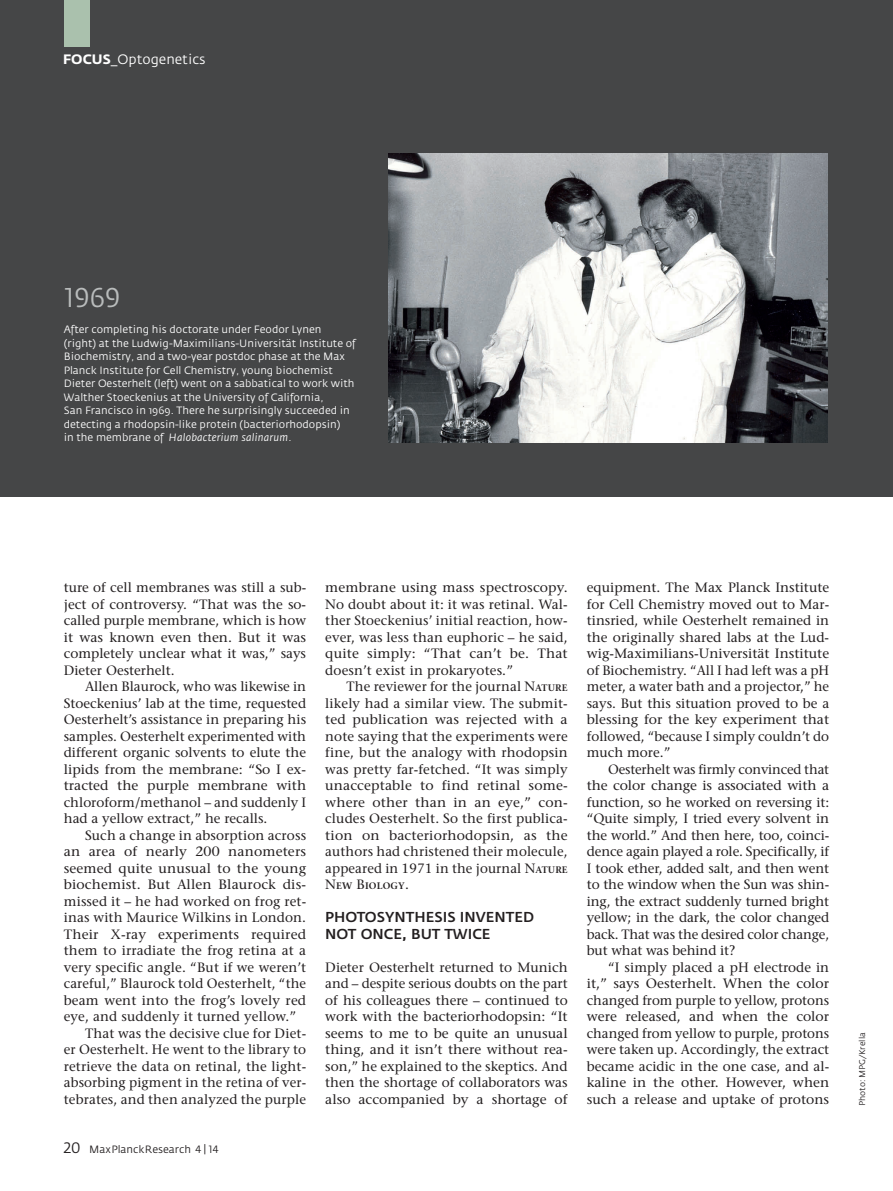
<style>
.page{position:relative;width:893px;height:1191px;background:#fff}
.page>*{position:absolute;margin:0;border:0;box-sizing:border-box;transform-origin:0 0}
.t1{font:27px "Fedra Sans Book SC";color:#b9bcbc}
.t2{font:500 14.25px/16.5px "Fedra Sans";color:#231f20}
.t3{font:13.5px/16.5px "Stone Serif";color:#231f20;text-align:justify}
.t4{font:13.5px "Fedra Sans";color:#fff}
.t5{font:10.5px/13.5px "Fedra Sans";color:#fff}
.t6{font:10.5px "Fedra Sans";color:#231f20}
.t7{font:600 9.45px "Stone Serif";letter-spacing:.015em;color:#231f20}
.t8{font:8.25px "Fedra Sans";color:#231f20}
.s1{font-weight:700}
.s2{font-style:italic}
.s3{font-family:"Fedra Sans Book SC";font-size:15px}
.s4{font-family:"Fedra Sans Book SC"}
.s5{font-weight:600;font-size:9.45px}
.s6{font-weight:400;font-size:13.5px}
</style>
<div class="page">
<div style="left:0;top:0;width:893px;height:496px;background:#454647"></div>
<img style="left:388px;top:153px;width:439px;height:289px">
<div style="left:64px;top:0;width:25px;height:47px;background:#aac1ad"></div>
<p class="t4" style="left:63px;top:54px;width:144px"><span class="s1">FOCUS</span>_Optogenetics</p>
<p class="t1" style="left:64px;top:281px;width:58px">1969</p>
<p class="t5" style="left:64px;top:323px;width:294px">After completing his doctorate under Feodor Lynen (right) at the Ludwig-Maximilians-Universität Institute of Biochemistry, and a two-year postdoc phase at the Max Planck Institute for Cell Chemistry, young biochemist Dieter Oesterhelt (left) went on a sabbatical to work with Walther Stoeckenius at the University of California,<br>San Francisco in 1969. There he surprisingly succeeded in detecting a rhodopsin-like protein (bacteriorhodopsin)<br>in the membrane of <span class="s2">Halobacterium salinarum.</span></p>
<p class="t3" style="left:64px;top:580px;width:244px">ture of cell membranes was still a sub-</p>
<p class="t3" style="left:64px;top:597px;width:244px">ject of controversy. “That was the so-</p>
<p class="t3" style="left:64px;top:613px;width:244px">called purple membrane, which is how</p>
<p class="t3" style="left:64px;top:630px;width:244px">it was known even then. But it was</p>
<p class="t3" style="left:64px;top:646px;width:244px">completely unclear what it was,” says</p>
<p class="t3" style="left:64px;top:663px;width:112px">Dieter Oesterhelt.</p>
<p class="t3" style="left:85px;top:679px;width:223px">Allen Blaurock, who was likewise in</p>
<p class="t3" style="left:64px;top:696px;width:244px">Stoeckenius’ lab at the time, requested</p>
<p class="t3" style="left:64px;top:712px;width:244px">Oesterhelt’s assistance in preparing his</p>
<p class="t3" style="left:64px;top:729px;width:244px">samples. Oesterhelt experimented with</p>
<p class="t3" style="left:64px;top:745px;width:244px">different organic solvents to elute the</p>
<p class="t3" style="left:64px;top:762px;width:244px">lipids from the membrane: “So I ex-</p>
<p class="t3" style="left:64px;top:778px;width:244px">tracted the purple membrane with</p>
<p class="t3" style="left:64px;top:795px;width:244px">chloroform/methanol – and suddenly I</p>
<p class="t3" style="left:64px;top:811px;width:205px">had a yellow extract,” he recalls.</p>
<p class="t3" style="left:85px;top:828px;width:223px">Such a change in absorption across</p>
<p class="t3" style="left:64px;top:844px;width:244px">an area of nearly 200 nanometers</p>
<p class="t3" style="left:64px;top:861px;width:244px">seemed quite unusual to the young</p>
<p class="t3" style="left:64px;top:877px;width:244px">biochemist. But Allen Blaurock dis-</p>
<p class="t3" style="left:64px;top:894px;width:244px">missed it – he had worked on frog ret-</p>
<p class="t3" style="left:64px;top:910px;width:244px">inas with Maurice Wilkins in London.</p>
<p class="t3" style="left:64px;top:927px;width:244px">Their X-ray experiments required</p>
<p class="t3" style="left:64px;top:943px;width:244px">them to irradiate the frog retina at a</p>
<p class="t3" style="left:64px;top:960px;width:244px">very specific angle. “But if we weren’t</p>
<p class="t3" style="left:64px;top:976px;width:244px">careful,” Blaurock told Oesterhelt, “the</p>
<p class="t3" style="left:64px;top:993px;width:244px">beam went into the frog’s lovely red</p>
<p class="t3" style="left:64px;top:1009px;width:234px">eye, and suddenly it turned yellow.”</p>
<p class="t3" style="left:85px;top:1026px;width:223px">That was the decisive clue for Diet-</p>
<p class="t3" style="left:64px;top:1042px;width:244px">er Oesterhelt. He went to the library to</p>
<p class="t3" style="left:64px;top:1059px;width:244px">retrieve the data on retinal, the light-</p>
<p class="t3" style="left:64px;top:1075px;width:244px">absorbing pigment in the retina of ver-</p>
<p class="t3" style="left:64px;top:1092px;width:244px">tebrates, and then analyzed the purple</p>
<p class="t6" style="left:64px;top:1145px;width:156px"><span class="s3">20</span> MaxPlanckResearch <span class="s4">4 | 14</span></p>
<p class="t3" style="left:325px;top:580px;width:244px">membrane using mass spectroscopy.</p>
<p class="t3" style="left:325px;top:597px;width:244px">No doubt about it: it was retinal. Wal-</p>
<p class="t3" style="left:325px;top:613px;width:244px">ther Stoeckenius’ initial reaction, how-</p>
<p class="t3" style="left:325px;top:630px;width:244px">ever, was less than euphoric – he said,</p>
<p class="t3" style="left:325px;top:646px;width:244px">quite simply: “That can’t be. That</p>
<p class="t3" style="left:325px;top:663px;width:189px">doesn’t exist in prokaryotes.”</p>
<p class="t3" style="left:347px;top:679px;width:223px">The reviewer for the journal N<span class="s5">ATURE</span></p>
<p class="t3" style="left:325px;top:696px;width:244px">likely had a similar view. The submit-</p>
<p class="t3" style="left:325px;top:712px;width:244px">ted publication was rejected with a</p>
<p class="t3" style="left:325px;top:729px;width:244px">note saying that the experiments were</p>
<p class="t3" style="left:325px;top:745px;width:244px">fine, but the analogy with rhodopsin</p>
<p class="t3" style="left:325px;top:762px;width:244px">was pretty far-fetched. “It was simply</p>
<p class="t3" style="left:325px;top:778px;width:244px">unacceptable to find retinal some-</p>
<p class="t3" style="left:325px;top:795px;width:244px">where other than in an eye,” con-</p>
<p class="t3" style="left:325px;top:811px;width:244px">cludes Oesterhelt. So the first publica-</p>
<p class="t3" style="left:325px;top:828px;width:244px">tion on bacteriorhodopsin, as the</p>
<p class="t3" style="left:325px;top:844px;width:244px">authors had christened their molecule,</p>
<p class="t3" style="left:325px;top:861px;width:244px">appeared in 1971 in the journal N<span class="s5">ATURE</span></p>
<p class="t7" style="left:325px;top:882px;width:85px"><span class="s6">N</span>EW <span class="s6">B</span>IOLOGY<span class="s6">.</span></p>
<p class="t2" style="left:325px;top:910px;width:210px">PHOTOSYNTHESIS INVENTED<br>NOT ONCE, BUT TWICE</p>
<p class="t3" style="left:325px;top:960px;width:244px">Dieter Oesterhelt returned to Munich and – despite serious doubts on the part of his colleagues there – continued to work with the bacteriorhodopsin: “It seems to me to be quite an unusual thing, and it isn’t there without rea&shy;son,” he explained to the skeptics. And then the shortage of collaborators was also accompanied by a shortage of</p>
<p class="t3" style="left:587px;top:580px;width:244px">equipment. The Max Planck Institute</p>
<p class="t3" style="left:587px;top:597px;width:244px">for Cell Chemistry moved out to Mar-</p>
<p class="t3" style="left:587px;top:613px;width:244px">tinsried, while Oesterhelt remained in</p>
<p class="t3" style="left:587px;top:630px;width:244px">the originally shared labs at the Lud-</p>
<p class="t3" style="left:587px;top:646px;width:244px">wig-Maximilians-Universität Institute</p>
<p class="t3" style="left:587px;top:663px;width:244px">of Biochemistry. “All I had left was a pH</p>
<p class="t3" style="left:587px;top:679px;width:244px">meter, a water bath and a projector,” he</p>
<p class="t3" style="left:587px;top:696px;width:244px">says. But this situation proved to be a</p>
<p class="t3" style="left:587px;top:712px;width:244px">blessing for the key experiment that</p>
<p class="t3" style="left:587px;top:729px;width:244px">followed, “because I simply couldn’t do</p>
<p class="t3" style="left:587px;top:745px;width:85px">much more.”</p>
<p class="t3" style="left:608px;top:762px;width:223px">Oesterhelt was firmly convinced that</p>
<p class="t3" style="left:587px;top:778px;width:244px">the color change is associated with a</p>
<p class="t3" style="left:587px;top:795px;width:244px">function, so he worked on reversing it:</p>
<p class="t3" style="left:587px;top:811px;width:244px">“Quite simply, I tried every solvent in</p>
<p class="t3" style="left:587px;top:828px;width:244px">the world.” And then here, too, coinci-</p>
<p class="t3" style="left:587px;top:844px;width:244px">dence again played a role. Specifically, if</p>
<p class="t3" style="left:587px;top:861px;width:244px">I took ether, added salt, and then went</p>
<p class="t3" style="left:587px;top:877px;width:244px">to the window when the Sun was shin-</p>
<p class="t3" style="left:587px;top:894px;width:244px">ing, the extract suddenly turned bright</p>
<p class="t3" style="left:587px;top:910px;width:244px">yellow; in the dark, the color changed</p>
<p class="t3" style="left:587px;top:927px;width:244px">back. That was the desired color change,</p>
<p class="t3" style="left:587px;top:943px;width:150px">but what was behind it?</p>
<p class="t3" style="left:608px;top:960px;width:223px">“I simply placed a pH electrode in</p>
<p class="t3" style="left:587px;top:976px;width:244px">it,” says Oesterhelt. When the color</p>
<p class="t3" style="left:587px;top:993px;width:244px">changed from purple to yellow, protons</p>
<p class="t3" style="left:587px;top:1009px;width:244px">were released, and when the color</p>
<p class="t3" style="left:587px;top:1026px;width:244px">changed from yellow to purple, protons</p>
<p class="t3" style="left:587px;top:1042px;width:244px">were taken up. Accordingly, the extract</p>
<p class="t3" style="left:587px;top:1059px;width:244px">became acidic in the one case, and al-</p>
<p class="t3" style="left:587px;top:1075px;width:244px">kaline in the other. However, when</p>
<p class="t3" style="left:587px;top:1092px;width:244px">such a release and uptake of protons</p>
<p class="t8" style="left:859px;top:1106px;width:75px;rotate:-90deg">Photo: MPG/Krella</p>
</div>
